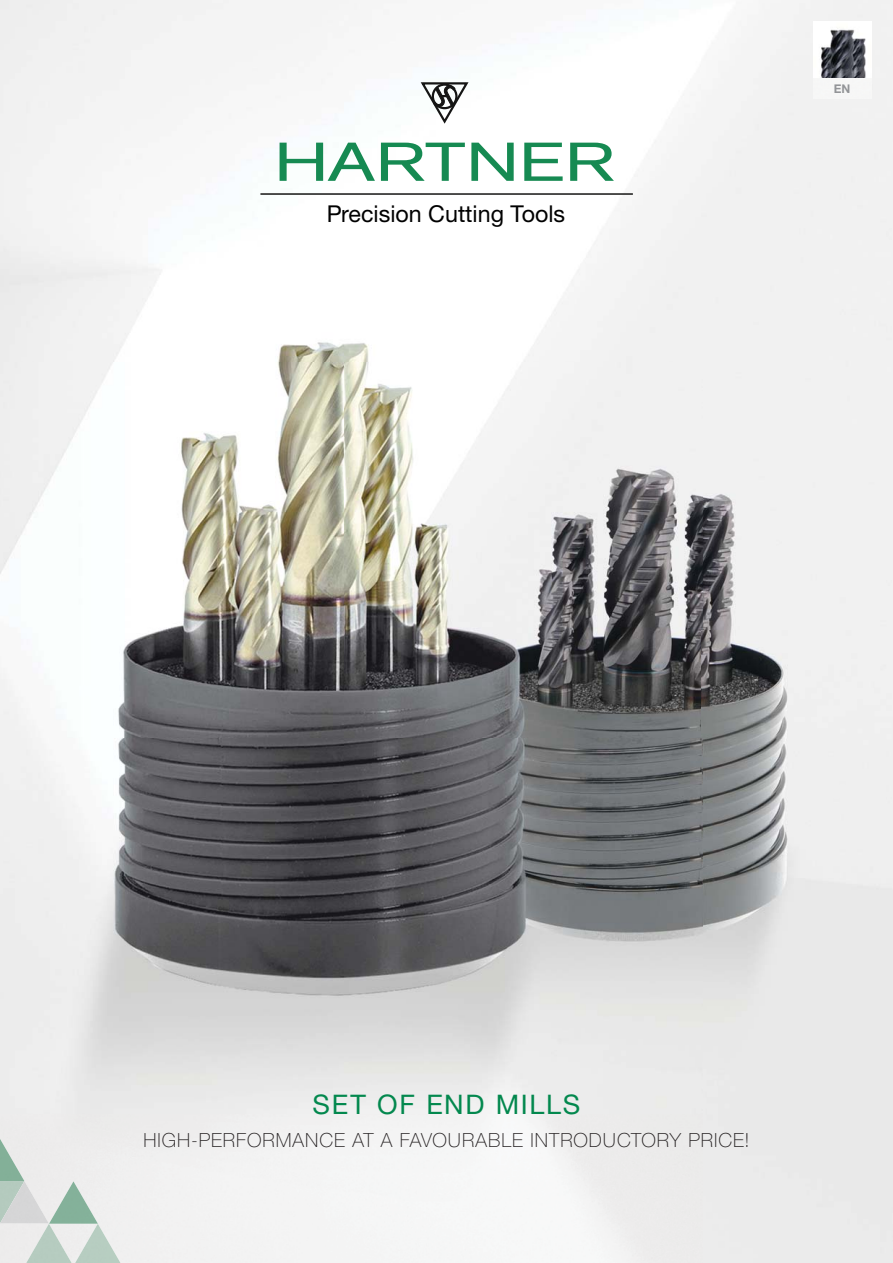
<style>
.page{position:relative;width:893px;height:1263px;background:#fff}
.page>*{position:absolute;margin:0;border:0;box-sizing:border-box;transform-origin:0 0}
.t1{font:27px "Helvetica Neue LTW1 G";letter-spacing:.065em;color:#03884e}
.t2{font:23.25px "Helvetica Neue LTW1 G";color:#000}
.t3{font:100 19.5px "Helvetica Neue LTW1 G";letter-spacing:.05em;color:#231f20}
.t4{font:700 12px "Helvetica Neue LTW1 G";color:#939598}
</style>
<div class="page">
<img style="left:0;top:0;width:893px;height:1263px">
<svg style="left:280px;top:143px;width:95px;height:38px"></svg>
<svg style="left:381px;top:143px;width:84px;height:38px"></svg>
<svg style="left:471px;top:143px;width:43px;height:38px"></svg>
<svg style="left:524px;top:143px;width:39px;height:38px"></svg>
<svg style="left:570px;top:143px;width:44px;height:38px"></svg>
<svg style="left:419px;top:81px;width:51px;height:43px"></svg>
<hr style="left:260px;top:193px;width:373px;height:2px;background:#151514">
<img style="left:813px;top:22px;width:58px;height:77px">
<img style="left:0;top:1139px;width:24px;height:42px">
<img style="left:0;top:1181px;width:98px;height:43px">
<img style="left:24px;top:1224px;width:98px;height:39px">
<p class="t2" style="left:327px;top:200px;width:240px">Precision Cutting Tools</p>
<p class="t4" style="left:834px;top:84px;width:18px">EN</p>
<h1 class="t1" style="left:312px;top:1095px;width:269px">SET OF END MILLS</h1>
<p class="t3" style="left:143px;top:1133px;width:608px">HIGH-PERFORMANCE AT A FAVOURABLE INTRODUCTORY PRICE!</p>
</div>
